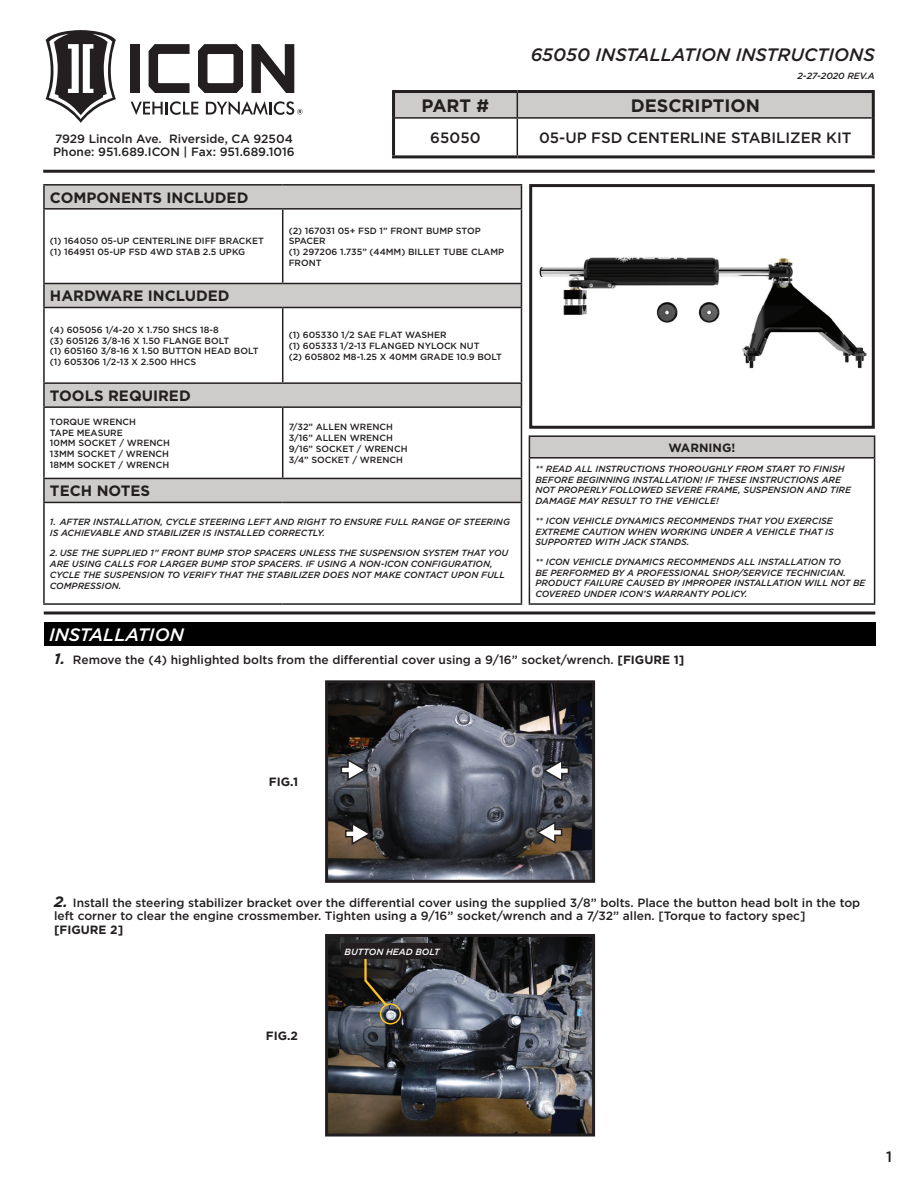
<style>
.page{position:relative;width:918px;height:1188px;background:#fff}
.page>*{position:absolute;margin:0;border:0;box-sizing:border-box;transform-origin:0 0}
.t1{font:italic 500 18px "Gotham";color:#231f20}
.t2{font:700 18px "Gotham";color:#231f20}
.t3{font:italic 500 18px "Gotham";color:#fff}
.t4{font:700 15px "Gotham";color:#231f20}
.t5{font:500 15px "Gotham";color:#231f20}
.t6{font:500 12px/13.5px "Gotham";color:#231f20}
.t7{font:700 12px "Gotham";color:#231f20}
.t8{font:italic 500 9px/10.8px "Gotham";color:#231f20}
.t9{font:500 9px/10.8px "Gotham";color:#231f20}
.t10{font:italic 500 9px "Gotham";color:#fff}
.s1{font-weight:700;font-style:italic;font-size:15px}
.s2{font-weight:700}
</style>
<div class="page">
<hr style="left:43px;top:170px;width:832px;height:3px;background:#231f20">
<div style="left:395px;top:93px;width:477px;height:24px;background:#ceccca"></div>
<hr style="left:395px;top:117px;width:122px;height:2px;background:#231f20">
<hr style="left:517px;top:117px;width:355px;height:2px;background:#231f20">
<hr style="left:517px;top:119px;width:1px;height:36px;background:#231f20">
<hr style="left:392px;top:90px;width:125px;height:3px;background:#231f20">
<hr style="left:392px;top:93px;width:3px;height:25px;background:#231f20">
<hr style="left:517px;top:90px;width:358px;height:3px;background:#231f20">
<hr style="left:872px;top:93px;width:3px;height:25px;background:#231f20">
<hr style="left:392px;top:118px;width:3px;height:37px;background:#231f20">
<hr style="left:872px;top:118px;width:3px;height:37px;background:#231f20">
<hr style="left:392px;top:155px;width:125px;height:3px;background:#231f20">
<hr style="left:517px;top:155px;width:358px;height:3px;background:#231f20">
<div style="left:529px;top:436px;width:346px;height:22px;background:#ceccca"></div>
<hr style="left:529px;top:435px;width:346px;height:2px;background:#231f20">
<svg style="left:529px;top:437px;width:1px;height:20px"></svg>
<svg style="left:874px;top:437px;width:1px;height:20px"></svg>
<hr style="left:529px;top:457px;width:346px;height:2px;background:#231f20">
<hr style="left:529px;top:459px;width:1px;height:144px;background:#231f20">
<hr style="left:874px;top:459px;width:1px;height:144px;background:#231f20">
<hr style="left:529px;top:603px;width:346px;height:2px;background:#231f20">
<img style="left:539px;top:257px;width:328px;height:112px">
<div style="left:529px;top:184px;width:346px;height:245px;border:3px solid #231f20"></div>
<svg style="left:45px;top:186px;width:476px;height:316px"></svg>
<hr style="left:43px;top:184px;width:240px;height:2px;background:#231f20">
<hr style="left:43px;top:186px;width:2px;height:22px;background:#231f20">
<hr style="left:283px;top:184px;width:239px;height:2px;background:#231f20">
<svg style="left:521px;top:186px;width:1px;height:22px"></svg>
<hr style="left:43px;top:208px;width:240px;height:2px;background:#231f20">
<hr style="left:43px;top:210px;width:2px;height:73px;background:#231f20">
<hr style="left:283px;top:208px;width:239px;height:2px;background:#231f20">
<hr style="left:282px;top:210px;width:1px;height:73px;background:#231f20">
<hr style="left:521px;top:210px;width:1px;height:73px;background:#231f20">
<hr style="left:43px;top:283px;width:240px;height:1px;background:#231f20">
<hr style="left:43px;top:284px;width:2px;height:23px;background:#231f20">
<hr style="left:283px;top:283px;width:239px;height:1px;background:#231f20">
<svg style="left:521px;top:284px;width:1px;height:23px"></svg>
<hr style="left:43px;top:307px;width:240px;height:1px;background:#231f20">
<hr style="left:43px;top:308px;width:2px;height:74px;background:#231f20">
<hr style="left:283px;top:307px;width:239px;height:1px;background:#231f20">
<hr style="left:282px;top:308px;width:1px;height:74px;background:#231f20">
<hr style="left:521px;top:308px;width:1px;height:74px;background:#231f20">
<hr style="left:43px;top:382px;width:240px;height:2px;background:#231f20">
<hr style="left:43px;top:384px;width:2px;height:22px;background:#231f20">
<hr style="left:283px;top:382px;width:239px;height:2px;background:#231f20">
<svg style="left:521px;top:384px;width:1px;height:22px"></svg>
<hr style="left:43px;top:406px;width:240px;height:2px;background:#231f20">
<hr style="left:43px;top:408px;width:2px;height:70px;background:#231f20">
<hr style="left:283px;top:406px;width:239px;height:2px;background:#231f20">
<hr style="left:282px;top:408px;width:1px;height:70px;background:#231f20">
<hr style="left:521px;top:408px;width:1px;height:70px;background:#231f20">
<hr style="left:43px;top:478px;width:240px;height:1px;background:#231f20">
<hr style="left:43px;top:479px;width:2px;height:23px;background:#231f20">
<hr style="left:283px;top:478px;width:239px;height:1px;background:#231f20">
<svg style="left:521px;top:479px;width:1px;height:23px"></svg>
<hr style="left:43px;top:502px;width:240px;height:1px;background:#231f20">
<hr style="left:43px;top:503px;width:2px;height:100px;background:#231f20">
<hr style="left:283px;top:502px;width:239px;height:1px;background:#231f20">
<hr style="left:521px;top:503px;width:1px;height:100px;background:#231f20">
<hr style="left:43px;top:603px;width:240px;height:2px;background:#231f20">
<hr style="left:283px;top:603px;width:239px;height:2px;background:#231f20">
<hr style="left:44px;top:611px;width:831px;height:3px;background:#231f20">
<div style="left:44px;top:622px;width:831px;height:23px;background:#000"></div>
<div style="left:131px;top:44px;width:9px;height:49px;background:#231f20"></div>
<svg style="left:149px;top:44px;width:41px;height:49px"></svg>
<svg style="left:198px;top:44px;width:45px;height:49px"></svg>
<svg style="left:251px;top:44px;width:43px;height:49px"></svg>
<svg style="left:131px;top:101px;width:67px;height:14px"></svg>
<svg style="left:45px;top:30px;width:71px;height:93px"></svg>
<svg style="left:206px;top:101px;width:97px;height:14px"></svg>
<img style="left:329px;top:684px;width:262px;height:195px">
<div style="left:325px;top:680px;width:270px;height:203px;border:3px solid #231f20"></div>
<img style="left:329px;top:938px;width:262px;height:195px">
<div style="left:325px;top:934px;width:270px;height:203px;border:3px solid #231f20"></div>
<svg style="left:340px;top:757px;width:28px;height:26px"></svg>
<svg style="left:542px;top:758px;width:28px;height:25px"></svg>
<svg style="left:344px;top:821px;width:29px;height:25px"></svg>
<svg style="left:535px;top:820px;width:28px;height:25px"></svg>
<svg style="left:363px;top:959px;width:26px;height:49px"></svg>
<div style="left:380px;top:1003px;width:21px;height:22px;border:2px solid #fec422;border-radius:50%"></div>
<div style="left:341px;top:943px;width:102px;height:16px;background:#231f20"></div>
<h1 class="t1" style="left:531px;top:43px;width:346px">65050 INSTALLATION INSTRUCTIONS</h1>
<h3 class="t6" style="left:53px;top:131px;width:243px">7929 Lincoln Ave. Riverside, CA 92504<br>Phone: 951.689.ICON | Fax: 951.689.1016</h3>
<p class="t8" style="left:798px;top:71px;width:79px">2-27-2020 REV.A</p>
<h1 class="t2" style="left:422px;top:94px;width:69px">PART #</h1>
<h1 class="t2" style="left:631px;top:94px;width:131px">DESCRIPTION</h1>
<h2 class="t5" style="left:430px;top:128px;width:52px">65050</h2>
<h2 class="t5" style="left:539px;top:128px;width:314px">05-UP FSD CENTERLINE STABILIZER KIT</h2>
<h2 class="t4" style="left:50px;top:188px;width:200px">COMPONENTS INCLUDED</h2>
<p class="t9" style="left:50px;top:236px;width:215px">(1) 164050 05-UP CENTERLINE DIFF BRACKET (1) 164951 05-UP FSD 4WD STAB 2.5 UPKG</p>
<p class="t9" style="left:289px;top:225px;width:217px">(2) 167031 05+ FSD 1” FRONT BUMP STOP<br>SPACER<br>(1) 297206 1.735” (44MM) BILLET TUBE CLAMP<br>FRONT</p>
<h2 class="t4" style="left:50px;top:286px;width:181px">HARDWARE INCLUDED</h2>
<p class="t9" style="left:50px;top:324px;width:210px">(4) 605056 1/4-20 X 1.750 SHCS 18-8<br>(3) 605126 3/8-16 X 1.50 FLANGE BOLT<br>(1) 605160 3/8-16 X 1.50 BUTTON HEAD BOLT (1) 605306 1/2-13 X 2.500 HHCS</p>
<p class="t9" style="left:289px;top:329px;width:215px">(1) 605330 1/2 SAE FLAT WASHER<br>(1) 605333 1/2-13 FLANGED NYLOCK NUT<br>(2) 605802 M8-1.25 X 40MM GRADE 10.9 BOLT</p>
<h2 class="t4" style="left:50px;top:386px;width:142px">TOOLS REQUIRED</h2>
<p class="t9" style="left:50px;top:416px;width:122px">TORQUE WRENCH<br>TAPE MEASURE<br>10MM SOCKET / WRENCH<br>13MM SOCKET / WRENCH<br>18MM SOCKET / WRENCH</p>
<p class="t9" style="left:289px;top:421px;width:120px">7/32” ALLEN WRENCH<br>3/16” ALLEN WRENCH<br>9/16” SOCKET / WRENCH<br>3/4” SOCKET / WRENCH</p>
<h2 class="t4" style="left:50px;top:481px;width:102px">TECH NOTES</h2>
<p class="t8" style="left:50px;top:516px;width:462px">1. AFTER INSTALLATION, CYCLE STEERING LEFT AND RIGHT TO ENSURE FULL RANGE OF STEERING<br>IS ACHIEVABLE AND STABILIZER IS INSTALLED CORRECTLY.</p>
<p class="t8" style="left:50px;top:548px;width:460px">2. USE THE SUPPLIED 1” FRONT BUMP STOP SPACERS UNLESS THE SUSPENSION SYSTEM THAT YOU ARE USING CALLS FOR LARGER BUMP STOP SPACERS. IF USING A NON-ICON CONFIGURATION, CYCLE THE SUSPENSION TO VERIFY THAT THE STABILIZER DOES NOT MAKE CONTACT UPON FULL COMPRESSION.</p>
<h1 class="t3" style="left:49px;top:623px;width:136px">INSTALLATION</h1>
<h3 class="t7" style="left:669px;top:440px;width:68px">WARNING!</h3>
<p class="t8" style="left:535px;top:463px;width:317px">** READ ALL INSTRUCTIONS THOROUGHLY FROM START TO FINISH BEFORE BEGINNING INSTALLATION! IF THESE INSTRUCTIONS ARE NOT PROPERLY FOLLOWED SEVERE FRAME, SUSPENSION AND TIRE DAMAGE MAY RESULT TO THE VEHICLE!</p>
<p class="t8" style="left:535px;top:515px;width:300px;text-align:justify">** ICON VEHICLE DYNAMICS RECOMMENDS THAT YOU EXERCISE EXTREME CAUTION WHEN WORKING UNDER A VEHICLE THAT IS SUPPORTED WITH JACK STANDS.</p>
<p class="t8" style="left:535px;top:556px;width:332px">** ICON VEHICLE DYNAMICS RECOMMENDS ALL INSTALLATION TO<br>BE PERFORMED BY A PROFESSIONAL SHOP/SERVICE TECHNICIAN.<br>PRODUCT FAILURE CAUSED BY IMPROPER INSTALLATION WILL NOT BE COVERED UNDER ICON’S WARRANTY POLICY.</p>
<h3 class="t6" style="left:54px;top:653px;width:632px"><span class="s1">1.</span> Remove the (4) highlighted bolts from the differential cover using a 9/16” socket/wrench. <span class="s2">[FIGURE 1]</span></h3>
<h3 class="t7" style="left:269px;top:774px;width:31px">FIG.1</h3>
<p class="t6" style="left:54px;top:896px;width:808px"><span class="s1">2.</span> Install the steering stabilizer bracket over the differential cover using the supplied 3/8” bolts. Place the button head bolt in the top left corner to clear the engine crossmember. Tighten using a 9/16” socket/wrench and a 7/32” allen. [Torque to factory spec]</p>
<h3 class="t7" style="left:54px;top:922px;width:71px">[FIGURE 2]</h3>
<h3 class="t7" style="left:266px;top:1028px;width:34px">FIG.2</h3>
<p class="t10" style="left:345px;top:946px;width:97px">BUTTON HEAD BOLT</p>
<h2 class="t5" style="left:886px;top:1147px;width:7px">1</h2>
</div>
